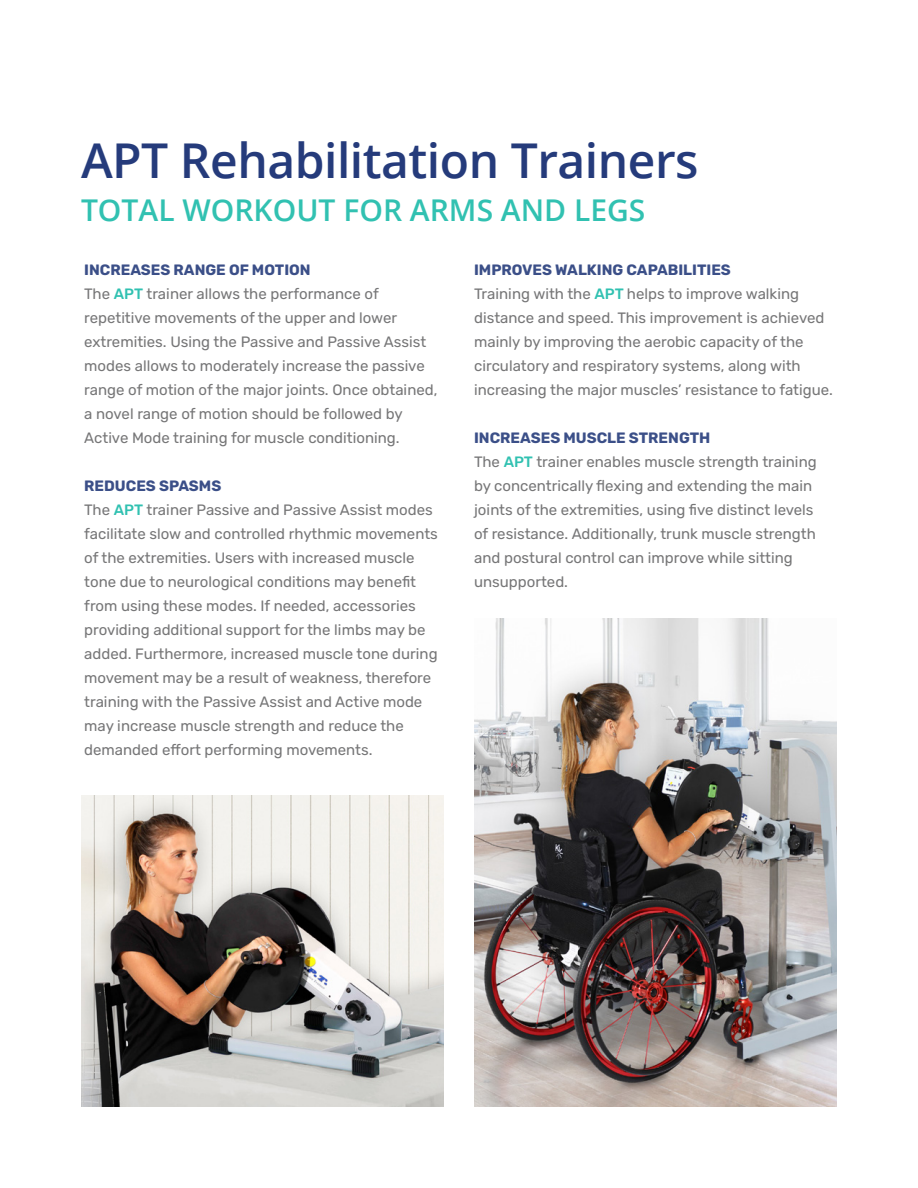
<style>
.page{position:relative;width:918px;height:1188px;background:#fff}
.page>*{position:absolute;margin:0;border:0;box-sizing:border-box;transform-origin:0 0}
.Head_2_-_blue_overli{font:600 48px "Open Sans";letter-spacing:-.01em;color:#253b7b}
.Head_3_-_green_under{font:600 30px "Open Sans";color:#31c1b1}
.Normal_left{font:15px/24px "Rubik";color:#767677}
.Subheaders{font:700 15px "Rubik";color:#3b4f88}
.s1{font-weight:500;color:#31c1b1}
</style>
<div class="page">
<img style="left:81px;top:795px;width:363px;height:312px">
<img style="left:474px;top:619px;width:363px;height:488px">
<p class="Head_2_-_blue_overli" style="left:81px;top:128px;width:619px">APT Rehabilitation Trainers</p>
<p class="Head_3_-_green_under" style="left:81px;top:190px;width:566px">TOTAL WORKOUT FOR ARMS AND LEGS</p>
<p class="Subheaders" style="left:84px;top:262px;width:228px">INCREASES RANGE OF MOTION</p>
<p class="Normal_left" style="left:84px;top:283px;width:355px">The <span class="s1">APT</span> trainer allows the performance of repetitive movements of the upper and lower extremities. Using the Passive and Passive Assist modes allows to moderately increase the passive range of motion of the major joints. Once obtained, a novel range of motion should be followed by Active Mode training for muscle conditioning.</p>
<p class="Subheaders" style="left:84px;top:478px;width:139px">REDUCES SPASMS</p>
<p class="Normal_left" style="left:84px;top:499px;width:355px">The <span class="s1">APT</span> trainer Passive and Passive Assist modes facilitate slow and controlled rhythmic movements of the extremities. Users with increased muscle tone due to neurological conditions may benefit from using these modes. If needed, accessories providing additional support for the limbs may be added. Furthermore, increased muscle tone during movement may be a result of weakness, therefore training with the Passive Assist and Active mode may increase muscle strength and reduce the demanded effort performing movements.</p>
<p class="Subheaders" style="left:474px;top:262px;width:258px">IMPROVES WALKING CAPABILITIES</p>
<p class="Normal_left" style="left:474px;top:283px;width:360px">Training with the <span class="s1">APT</span> helps to improve walking distance and speed. This improvement is achieved mainly by improving the aerobic capacity of the circulatory and respiratory systems, along with increasing the major muscles’ resistance to fatigue.</p>
<p class="Subheaders" style="left:474px;top:430px;width:238px">INCREASES MUSCLE STRENGTH</p>
<p class="Normal_left" style="left:474px;top:451px;width:344px">The <span class="s1">APT</span> trainer enables muscle strength training by concentrically flexing and extending the main joints of the extremities, using five distinct levels of resistance. Additionally, trunk muscle strength and postural control can improve while sitting unsupported.</p>
</div>
